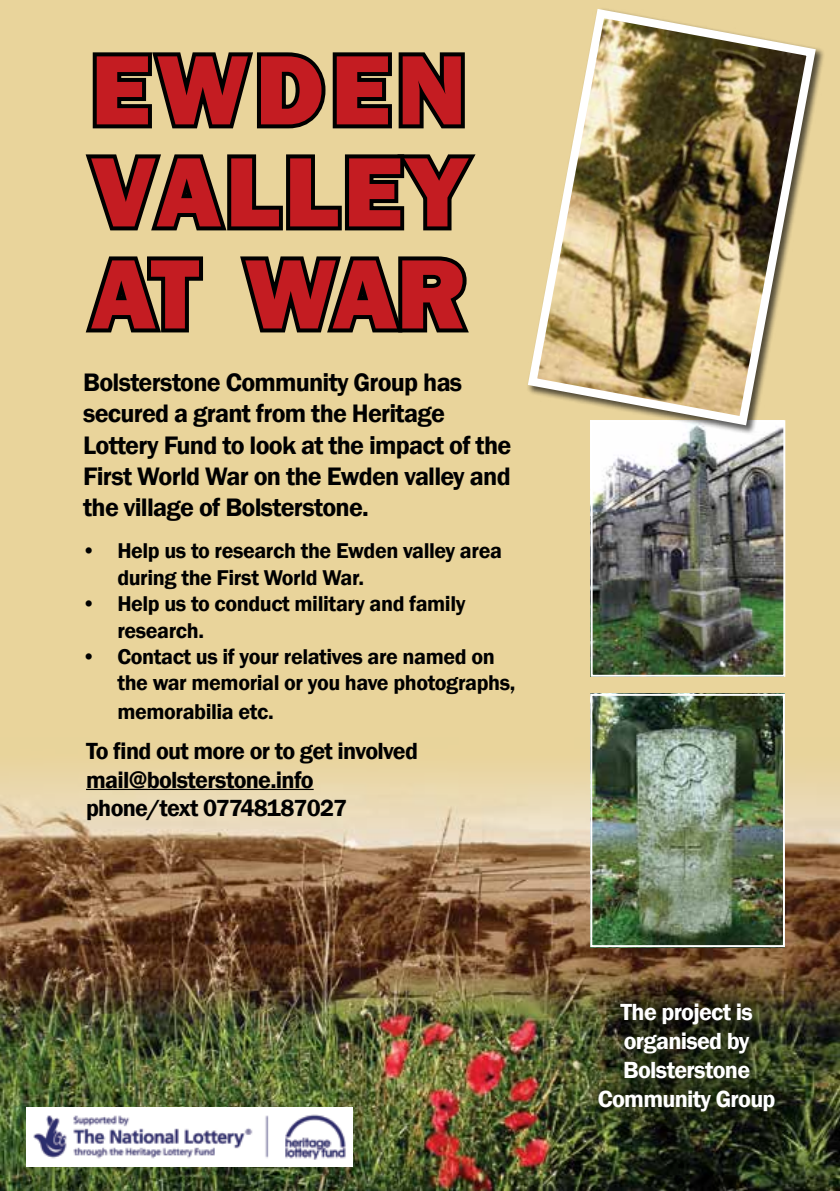
<style>
.page{position:relative;width:840px;height:1191px;background:#fff}
.page>*{position:absolute;margin:0;border:0;box-sizing:border-box;transform-origin:0 0}
.t1{font:800 102px/102px "Franklin Gothic";letter-spacing:.04em;color:#c41c22;text-align:justify}
.t2{font:600 26px/31.2px "Franklin Gothic";letter-spacing:-.03em;color:#000}
.t3{font:600 24px/28.8px "Franklin Gothic";letter-spacing:-.03em;color:#000}
.t4{font:600 24px/28.8px "Franklin Gothic";letter-spacing:-.03em;color:#fff;text-align:center}
.t5{font:600 22px/26.4px "Franklin Gothic";letter-spacing:-.02em;color:#000}
</style>
<div class="page">
<div style="left:0;top:0;width:839px;height:1191px;background:#e9d49b"></div>
<svg style="left:85px;top:52px;width:391px;height:179px"></svg>
<svg style="left:85px;top:256px;width:118px;height:77px"></svg>
<svg style="left:240px;top:256px;width:229px;height:77px"></svg>
<img style="left:0;top:737px;width:839px;height:454px">
<img style="left:593px;top:435px;width:188px;height:239px">
<div style="left:590px;top:420px;width:194px;height:257px;border:2px solid #fff"></div>
<img style="left:26px;top:1107px;width:327px;height:59px">
<div style="left:526px;top:8px;width:299px;height:427px;background:#000;opacity:.64"></div>
<img style="left:526px;top:8px;width:294px;height:422px">
<img style="left:593px;top:697px;width:188px;height:247px">
<div style="left:590px;top:694px;width:194px;height:253px;border:2px solid #fff"></div>
<hr style="left:86px;top:789px;width:227px;height:1px;background:#000">
<div style="left:575px;top:980px;width:222px;height:153px;background:#000;opacity:.75"></div>
<h1 class="t1" style="left:91px;top:39px;width:377px">EWDEN VALLEY AT WAR</h1>
<p class="t2" style="left:83px;top:367px;width:429px">Bolsterstone Community Group has secured a grant from the Heritage Lottery Fund to look at the impact of the First World War on the Ewden valley and the village of Bolsterstone.</p>
<p class="t5" style="left:117px;top:538px;width:386px;text-indent:-36px">• Help us to research the Ewden valley area during the First World War.</p>
<p class="t5" style="left:117px;top:591px;width:349px;text-indent:-36px">• Help us to conduct military and family research.</p>
<p class="t5" style="left:117px;top:644px;width:399px;text-indent:-36px">• Contact us if your relatives are named on the war memorial or you have photographs,</p>
<p class="t5" style="left:117px;top:699px;width:158px">memorabilia etc.</p>
<p class="t3" style="left:86px;top:736px;width:333px">To find out more or to get involved mail@bolsterstone.info phone/text 07748187027</p>
<p class="t4" style="left:597px;top:998px;width:179px">The project is organised by<br>Bolsterstone<br>Community Group</p>
</div>
